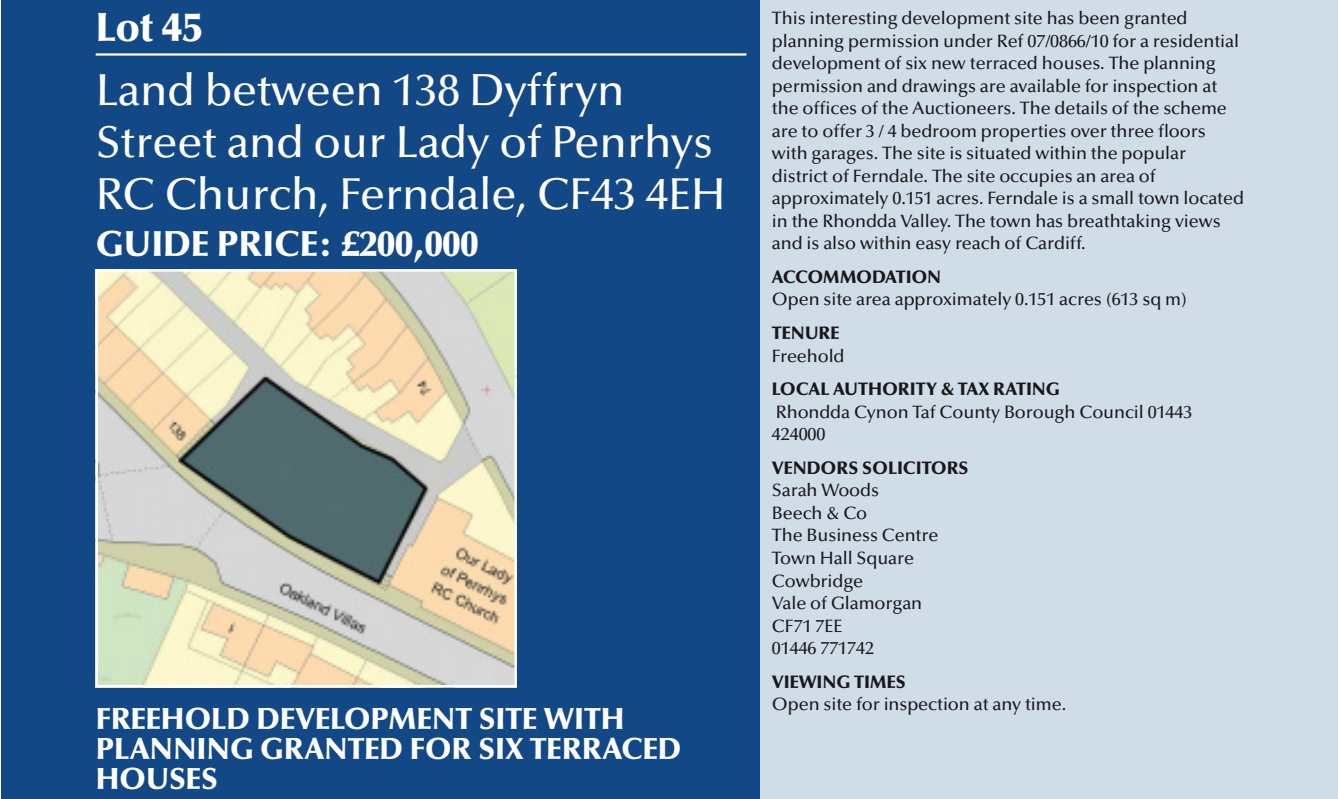
<style>
.page{position:relative;width:1338px;height:799px;background:#fff}
.page>*{position:absolute;margin:0;border:0;box-sizing:border-box;transform-origin:0 0}
.t1{font:500 45px/51.8px "Optima LT Std";letter-spacing:-.005em;color:#fff}
.t2{font:900 40.5px "Optima LT Std";color:#fff}
.t3{font:900 36px "Optima LT Std";letter-spacing:-.005em;color:#fff}
.t4{font:900 30.38px/30.4px "Optima LT Std";letter-spacing:-.005em;color:#fff}
.t5{font:500 18px/22.5px "Optima LT Std";letter-spacing:-.005em;color:#1a171c}
.t6{font:900 18px "Optima LT Std";letter-spacing:-.005em;color:#1a171c}
.t7{font:900 18px "Optima LT Std";letter-spacing:-.03em;color:#1a171c}
</style>
<div class="page">
<div style="left:1px;top:0;width:1337px;height:799px;background:#d0dde8"></div>
<div style="left:1px;top:0;width:758px;height:799px;background:#134887"></div>
<hr style="left:96px;top:53px;width:650px;height:3px;background:#fff">
<img style="left:99px;top:272px;width:415px;height:412px">
<div style="left:96px;top:269px;width:421px;height:418px;border:2px solid #fff"></div>
<h2 class="t2" style="left:96px;top:11px;width:108px">Lot 45</h2>
<h1 class="t1" style="left:96px;top:69px;width:631px">Land between 138 Dyffryn<br>Street and our Lady of Penrhys<br>RC Church, Ferndale, CF43 4EH</h1>
<h3 class="t3" style="left:96px;top:229px;width:384px">GUIDE PRICE: £200,000</h3>
<h3 class="t4" style="left:96px;top:706px;width:587px">FREEHOLD DEVELOPMENT SITE WITH<br>PLANNING GRANTED FOR SIX TERRACED<br>HOUSES</h3>
<p class="t5" style="left:772px;top:9px;width:474px">This interesting development site has been granted planning permission under Ref 07/0866/10 for a residential development of six new terraced houses. The planning permission and drawings are available for inspection at the offices of the Auctioneers. The details of the scheme are to offer 3 / 4 bedroom properties over three floors with garages. The site is situated within the popular district of Ferndale. The site occupies an area of approximately 0.151 acres. Ferndale is a small town located in the Rhondda Valley. The town has breathtaking views and is also within easy reach of Cardiff.</p>
<p class="t7" style="left:772px;top:269px;width:171px">ACCOMMODATION</p>
<p class="t5" style="left:772px;top:290px;width:417px">Open site area approximately 0.151 acres (613 sq m)</p>
<p class="t6" style="left:772px;top:326px;width:69px">TENURE</p>
<p class="t5" style="left:772px;top:346px;width:74px">Freehold</p>
<p class="t6" style="left:772px;top:382px;width:289px">LOCAL AUTHORITY &amp; TAX RATING</p>
<p class="t5" style="left:772px;top:402px;width:422px">Rhondda Cynon Taf County Borough Council 01443<br>424000</p>
<p class="t6" style="left:772px;top:460px;width:198px">VENDORS SOLICITORS</p>
<p class="t5" style="left:772px;top:481px;width:168px">Sarah Woods<br>Beech &amp; Co<br>The Business Centre<br>Town Hall Square<br>Cowbridge<br>Vale of Glamorgan<br>CF71 7EE<br>01446 771742</p>
<p class="t6" style="left:772px;top:674px;width:135px">VIEWING TIMES</p>
<p class="t5" style="left:772px;top:694px;width:296px">Open site for inspection at any time.</p>
</div>
